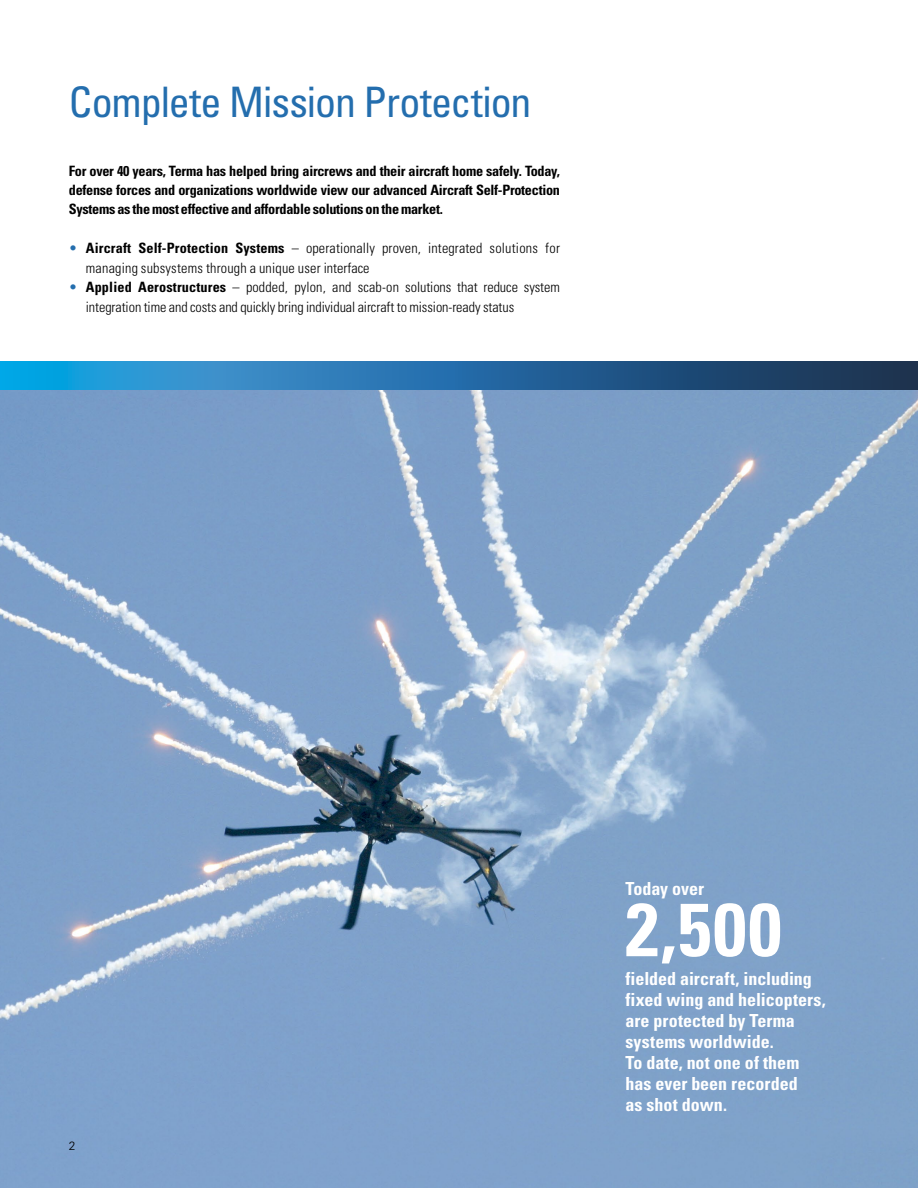
<style>
.page{position:relative;width:918px;height:1188px;background:#fff}
.page>*{position:absolute;margin:0;border:0;box-sizing:border-box;transform-origin:0 0}
.t1{font:700 condensed 75px "Univers LT Std";color:#fff}
.t2{font:condensed 42px "Univers LT Std";letter-spacing:-.025em;color:#246eae}
.t3{font:700 condensed 18px/21px "Univers LT Std";color:#fff}
.t4{font:300 condensed 14.25px/19.5px "Univers LT Std";color:#000}
.t5{font:700 condensed 14.25px/19.5px "Univers LT Std";letter-spacing:-.02em;color:#000;text-align:justify}
.t6{font:300 12px "Univers LT Std";color:#000}
.s1{color:#246eae}
.s2{font-weight:700}
</style>
<div class="page">
<img style="left:0;top:390px;width:918px;height:798px">
<svg style="left:0;top:361px;width:918px;height:29px;background:#236ca0"></svg>
<h2 class="t2" style="left:69px;top:75px;width:464px">Complete Mission Protection</h2>
<p class="t5" style="left:69px;top:161px;width:493px">For over 40 years, Terma has helped bring aircrews and their aircraft home safely. Today, defense forces and organizations worldwide view our advanced Aircraft Self-Protection Systems as the most effective and affordable solutions on the market.</p>
<p class="t4" style="left:86px;top:239px;width:476px;text-indent:-17px"><span class="s1">•</span> <span class="s2">Aircraft Self-Protection Systems</span> – operationally proven, integrated solutions for managing subsystems through a unique user interface</p>
<p class="t4" style="left:86px;top:278px;width:476px;text-indent:-17px"><span class="s1">•</span> <span class="s2">Applied Aerostructures</span> – podded, pylon, and scab-on solutions that reduce system integration time and costs and quickly bring individual aircraft to mission-ready status</p>
<p class="t6" style="left:69px;top:1139px;width:8px">2</p>
<p class="t3" style="left:625px;top:878px;width:80px">Today over</p>
<h1 class="t1" style="left:625px;top:884px;width:158px">2,500</h1>
<p class="t3" style="left:625px;top:968px;width:202px">fielded aircraft, including fixed wing and helicopters, are protected by Terma systems worldwide.<br>To date, not one of them has ever been recorded<br>as shot down.</p>
</div>
